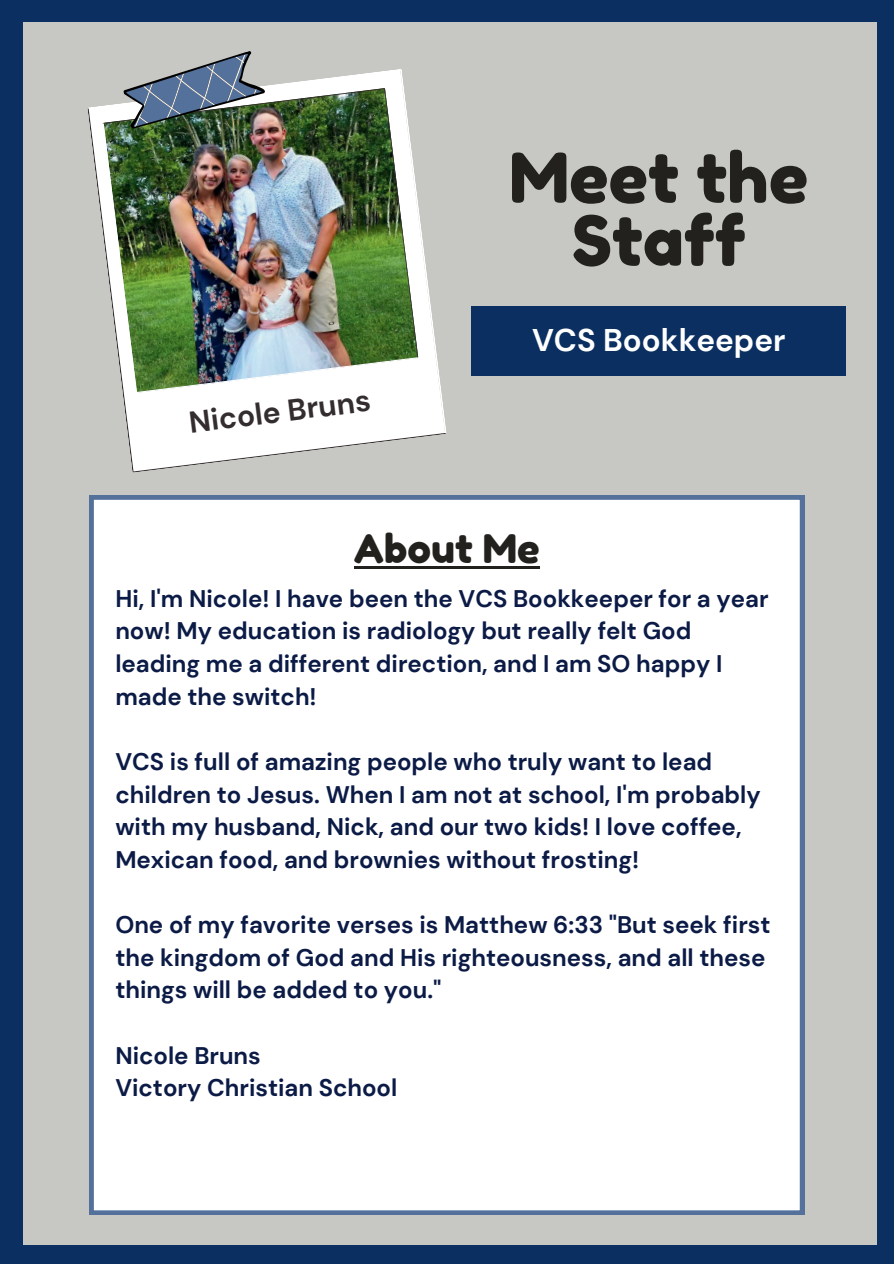
<style>
.page{position:relative;width:894px;height:1264px;background:#fff}
.page>*{position:absolute;margin:0;border:0;box-sizing:border-box;transform-origin:0 0}
.t1{font:68.7px/63px "Fredoka One";color:#22211e;text-align:center}
.t2{font:39.45px "Fredoka One";color:#22211e}
.t3{font:700 31.35px "DM Sans";color:#fff}
.t4{font:700 30.15px "DM Sans";color:#342d2f}
.t5{font:700 24px/32.7px "DM Sans";color:#0b1b46}
</style>
<div class="page">
<div style="left:0;top:0;width:893px;height:1263px;background:#0b2f60"></div>
<div style="left:23px;top:22px;width:853px;height:1222px;background:#c7c8c4"></div>
<div style="left:471px;top:307px;width:374px;height:69px;background:#0b2f60"></div>
<div style="left:89px;top:495px;width:715px;height:719px;background:#fff"></div>
<svg style="left:87px;top:108px;width:359px;height:364px"></svg>
<img style="left:88px;top:69px;width:358px;height:364px">
<img style="left:123px;top:51px;width:142px;height:78px">
<hr style="left:354px;top:566px;width:185px;height:3px;background:#22211e">
<h1 class="t1" style="left:509px;top:146px;width:300px">Meet the<br>Staff</h1>
<p class="t4" style="left:187px;top:403px;width:184px;rotate:-7deg">Nicole Bruns</p>
<h3 class="t3" style="left:532px;top:321px;width:255px">VCS Bookkeeper</h3>
<h2 class="t2" style="left:354px;top:524px;width:187px">About Me</h2>
<p class="t5" style="left:115px;top:582px;width:654px">Hi, I'm Nicole! I have been the VCS Bookkeeper for a year now! My education is radiology but really felt God leading me a different direction, and I am SO happy I made the switch!</p>
<p class="t5" style="left:115px;top:745px;width:646px">VCS is full of amazing people who truly want to lead children to Jesus. When I am not at school, I'm probably with my husband, Nick, and our two kids! I love coffee, Mexican food, and brownies without frosting!</p>
<p class="t5" style="left:115px;top:908px;width:656px">One of my favorite verses is Matthew 6:33 "But seek first the kingdom of God and His righteousness, and all these things will be added to you."</p>
<p class="t5" style="left:115px;top:1038px;width:283px">Nicole Bruns<br>Victory Christian School</p>
</div>
